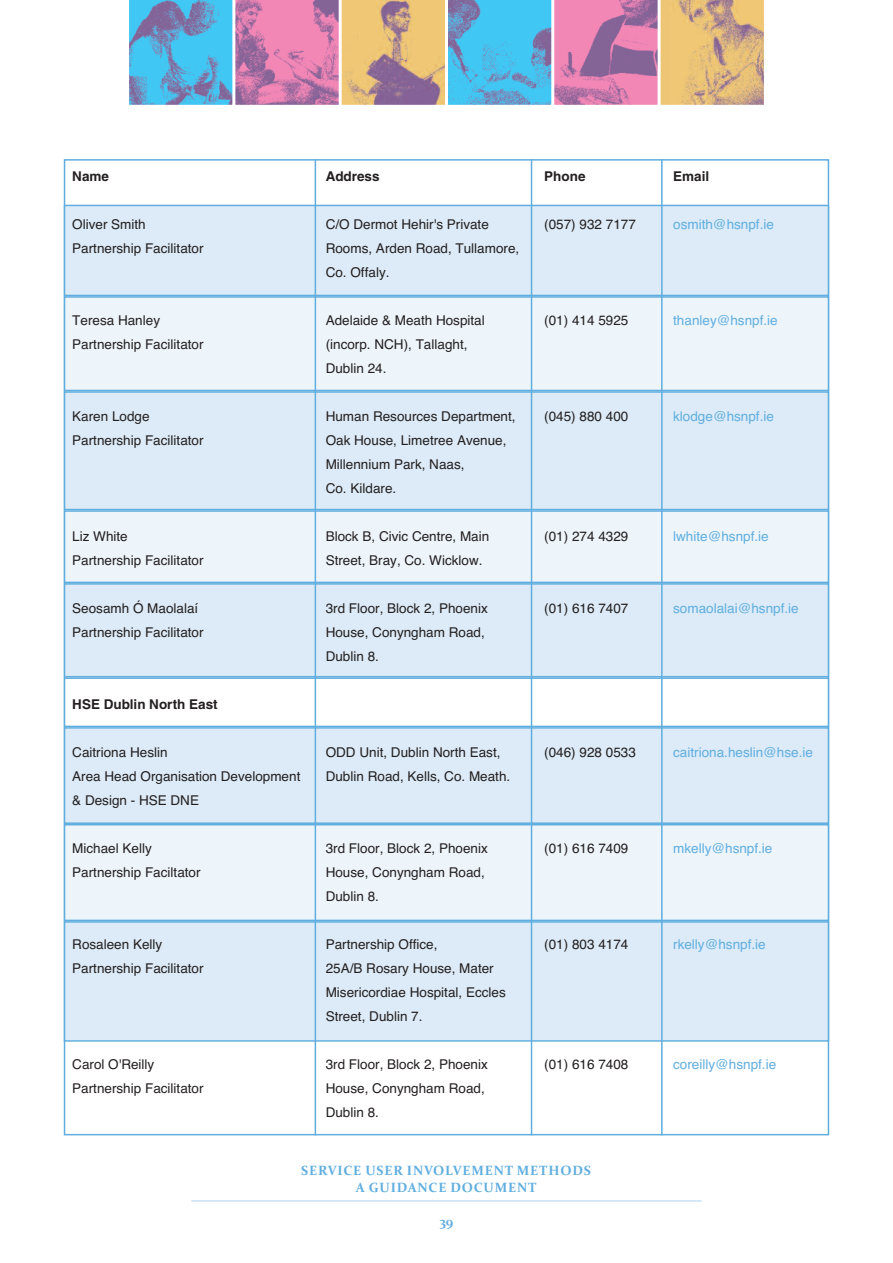
<style>
.page{position:relative;width:893px;height:1263px;background:#fff}
.page>*{position:absolute;margin:0;border:0;box-sizing:border-box;transform-origin:0 0}
.t1{font:13.5px/24px "Helvetica";color:#231f20}
.t2{font:13.5px "Helvetica";color:#60aee0}
.t3{font:700 13.5px/16.2px "Constantia";letter-spacing:.06em;color:#60aee0;text-align:center}
.t4{font:700 13.5px "Helvetica";color:#231f20}
</style>
<div class="page">
<hr style="left:191px;top:1200px;width:511px;height:1px;background:#afd1ee">
<svg style="left:129px;top:0;width:635px;height:105px;background:#aaa0ae"></svg>
<div style="left:65px;top:206px;width:763px;height:89px;background:#dcebf7"></div>
<div style="left:64px;top:205px;width:765px;height:91px;border:2px solid #60aee0"></div>
<div style="left:65px;top:298px;width:763px;height:92px;background:#edf5fb"></div>
<div style="left:64px;top:296px;width:765px;height:95px;border:2px solid #60aee0"></div>
<div style="left:65px;top:393px;width:763px;height:116px;background:#dcebf7"></div>
<div style="left:64px;top:391px;width:765px;height:119px;border:2px solid #60aee0"></div>
<div style="left:65px;top:512px;width:763px;height:70px;background:#edf5fb"></div>
<div style="left:64px;top:510px;width:765px;height:73px;border:2px solid #60aee0"></div>
<div style="left:65px;top:585px;width:763px;height:91px;background:#dcebf7"></div>
<div style="left:64px;top:583px;width:765px;height:94px;border:2px solid #60aee0"></div>
<div style="left:64px;top:677px;width:765px;height:50px;border:2px solid #60aee0"></div>
<div style="left:65px;top:729px;width:763px;height:93px;background:#dcebf7"></div>
<div style="left:64px;top:727px;width:765px;height:97px;border:2px solid #60aee0"></div>
<div style="left:65px;top:825px;width:763px;height:95px;background:#edf5fb"></div>
<div style="left:64px;top:824px;width:765px;height:97px;border:2px solid #60aee0"></div>
<div style="left:65px;top:923px;width:763px;height:117px;background:#dcebf7"></div>
<div style="left:64px;top:921px;width:765px;height:121px;border:2px solid #60aee0"></div>
<hr style="left:315px;top:159px;width:1px;height:976px;background:#60aee0">
<hr style="left:531px;top:159px;width:1px;height:976px;background:#60aee0">
<hr style="left:661px;top:159px;width:2px;height:976px;background:#60aee0">
<p class="t4" style="left:72px;top:171px;width:38px">Name</p>
<p class="t1" style="left:72px;top:212px;width:133px">Oliver Smith<br>Partnership Facilitator</p>
<p class="t1" style="left:72px;top:308px;width:133px">Teresa Hanley<br>Partnership Facilitator</p>
<p class="t1" style="left:72px;top:404px;width:133px">Karen Lodge<br>Partnership Facilitator</p>
<p class="t1" style="left:72px;top:524px;width:133px">Liz White<br>Partnership Facilitator</p>
<p class="t1" style="left:72px;top:596px;width:133px">Seosamh Ó Maolalaí<br>Partnership Facilitator</p>
<p class="t4" style="left:326px;top:171px;width:55px">Address</p>
<p class="t1" style="left:326px;top:212px;width:195px">C/O Dermot Hehir's Private<br>Rooms, Arden Road, Tullamore,<br>Co. Offaly.</p>
<p class="t1" style="left:326px;top:308px;width:161px">Adelaide &amp; Meath Hospital (incorp. NCH), Tallaght,<br>Dublin 24.</p>
<p class="t1" style="left:326px;top:404px;width:191px">Human Resources Department,<br>Oak House, Limetree Avenue,<br>Millennium Park, Naas,<br>Co. Kildare.</p>
<p class="t1" style="left:326px;top:524px;width:165px">Block B, Civic Centre, Main<br>Street, Bray, Co. Wicklow.</p>
<p class="t1" style="left:326px;top:596px;width:164px">3rd Floor, Block 2, Phoenix<br>House, Conyngham Road,<br>Dublin 8.</p>
<p class="t4" style="left:544px;top:171px;width:43px">Phone</p>
<p class="t1" style="left:544px;top:212px;width:93px">(057) 932 7177</p>
<p class="t1" style="left:544px;top:308px;width:86px">(01) 414 5925</p>
<p class="t1" style="left:544px;top:404px;width:86px">(045) 880 400</p>
<p class="t1" style="left:544px;top:524px;width:86px">(01) 274 4329</p>
<p class="t1" style="left:544px;top:596px;width:86px">(01) 616 7407</p>
<p class="t4" style="left:673px;top:171px;width:37px">Email</p>
<p class="t2" style="left:673px;top:216px;width:102px">osmith@hsnpf.ie</p>
<p class="t2" style="left:673px;top:312px;width:106px">thanley@hsnpf.ie</p>
<p class="t2" style="left:673px;top:408px;width:102px">klodge@hsnpf.ie</p>
<p class="t2" style="left:673px;top:528px;width:97px">lwhite@hsnpf.ie</p>
<p class="t2" style="left:673px;top:600px;width:127px">somaolalai@hsnpf.ie</p>
<p class="t4" style="left:72px;top:699px;width:147px">HSE Dublin North East</p>
<p class="t1" style="left:72px;top:740px;width:230px">Caitriona Heslin<br>Area Head Organisation Development &amp; Design - HSE DNE</p>
<p class="t1" style="left:72px;top:836px;width:130px">Michael Kelly<br>Partnership Faciltator</p>
<p class="t1" style="left:72px;top:932px;width:133px">Rosaleen Kelly<br>Partnership Facilitator</p>
<p class="t1" style="left:72px;top:1052px;width:133px">Carol O'Reilly<br>Partnership Facilitator</p>
<p class="t1" style="left:326px;top:740px;width:186px">ODD Unit, Dublin North East,<br>Dublin Road, Kells, Co. Meath.</p>
<p class="t1" style="left:326px;top:836px;width:164px">3rd Floor, Block 2, Phoenix<br>House, Conyngham Road,<br>Dublin 8.</p>
<p class="t1" style="left:326px;top:932px;width:182px">Partnership Office,<br>25A/B Rosary House, Mater<br>Misericordiae Hospital, Eccles<br>Street, Dublin 7.</p>
<p class="t1" style="left:326px;top:1052px;width:164px">3rd Floor, Block 2, Phoenix<br>House, Conyngham Road,<br>Dublin 8.</p>
<p class="t1" style="left:544px;top:740px;width:93px">(046) 928 0533</p>
<p class="t1" style="left:544px;top:836px;width:86px">(01) 616 7409</p>
<p class="t1" style="left:544px;top:932px;width:86px">(01) 803 4174</p>
<p class="t1" style="left:544px;top:1052px;width:86px">(01) 616 7408</p>
<p class="t2" style="left:673px;top:744px;width:141px">caitriona.heslin@hse.ie</p>
<p class="t2" style="left:673px;top:840px;width:101px">mkelly@hsnpf.ie</p>
<p class="t2" style="left:673px;top:936px;width:94px">rkelly@hsnpf.ie</p>
<p class="t2" style="left:673px;top:1056px;width:104px">coreilly@hsnpf.ie</p>
<p class="t3" style="left:301px;top:1162px;width:291px">SERVICE USER INVOLVEMENT METHODS<br>A GUIDANCE DOCUMENT</p>
<p class="t3" style="left:440px;top:1213px;width:15px">39</p>
</div>
